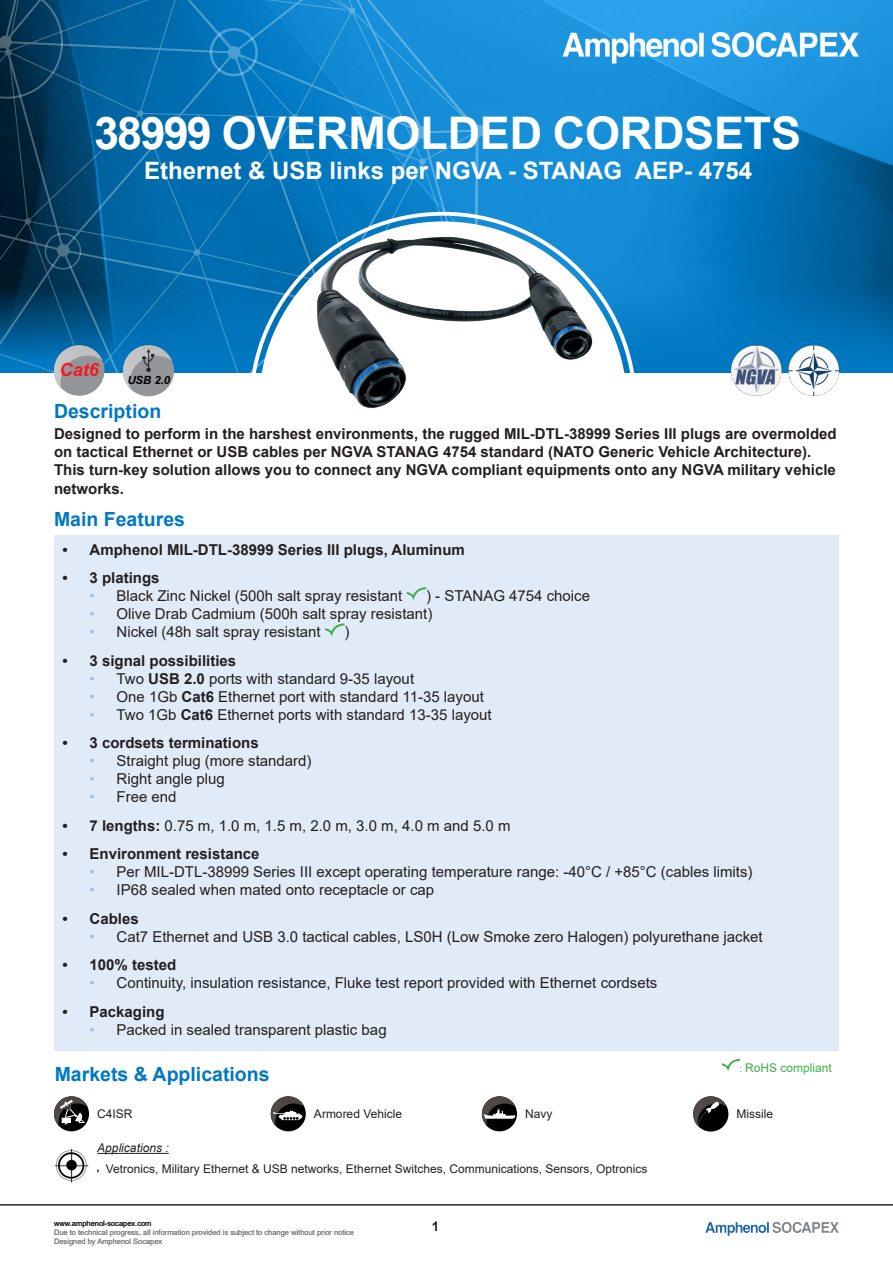
<style>
.page{position:relative;width:893px;height:1263px;background:#fff}
.page>*{position:absolute;margin:0;border:0;box-sizing:border-box;transform-origin:0 0}
.t1{font:700 45px "Arial";letter-spacing:-.005em;color:#fff}
.t2{font:700 24px "Arial";color:#fff}
.t3{font:700 19.5px "Arial";color:#0079c2}
.t4{font:italic 700 18.3px "Arial";color:#ee1d23}
.t5{font:15px "Arial";color:#231f20}
.t6{font:700 15px/18px "Arial";color:#231f20}
.t7{font:700 13.5px "Arial";color:#231f20}
.t8{font:12px "Arial";color:#231f20}
.t9{font:12px "Arial";color:#40ae49}
.t10{font:italic 12px "Arial";color:#231f20}
.t11{font:italic 700 11.4px "Arial";color:#000001}
.t12{font:7.5px/9px "Arial";color:#808285}
.t13{font:7.5px "Arial";color:#231f20}
.s1{color:#a0c0e3}
.s2{font-weight:700}
.s3{font-size:9.6px}
</style>
<div class="page">
<img style="left:705px;top:1222px;width:134px;height:14px">
<svg style="left:481px;top:0;width:412px;height:372px;background:#1688cc"></svg>
<svg style="left:472px;top:124px;width:13px;height:13px"></svg>
<div style="left:263px;top:225px;width:360px;height:361px;background:#fff;border-radius:50%"></div>
<hr style="left:0;top:1204px;width:893px;height:1px;background:#231f20">
<div style="left:54px;top:535px;width:785px;height:516px;background:#e1ebf7"></div>
<svg style="left:406px;top:587px;width:21px;height:13px"></svg>
<svg style="left:325px;top:623px;width:20px;height:13px"></svg>
<img style="left:54px;top:1149px;width:35px;height:34px">
<hr style="left:97px;top:1153px;width:72px;height:1px;background:#231f20">
<div style="left:271px;top:1096px;width:35px;height:35px;background:#000;border-radius:50%"></div>
<svg style="left:271px;top:1096px;width:33px;height:30px"></svg>
<div style="left:54px;top:1096px;width:35px;height:35px;background:#000;border-radius:50%"></div>
<svg style="left:54px;top:1096px;width:34px;height:30px"></svg>
<div style="left:482px;top:1096px;width:35px;height:35px;background:#000;border-radius:50%"></div>
<svg style="left:482px;top:1096px;width:33px;height:30px"></svg>
<div style="left:693px;top:1096px;width:35px;height:35px;background:#000;border-radius:50%"></div>
<svg style="left:693px;top:1096px;width:34px;height:31px"></svg>
<img style="left:731px;top:346px;width:50px;height:50px">
<img style="left:788px;top:345px;width:51px;height:51px;border-radius:25px">
<div style="left:54px;top:345px;width:50px;height:51px;background:#939598;border-radius:50%"></div>
<img style="left:348px;top:217px;width:255px;height:192px">
<svg style="left:721px;top:1058px;width:19px;height:13px"></svg>
<div style="left:123px;top:345px;width:51px;height:51px;background:#939598;border-radius:50%"></div>
<svg style="left:0;top:0;width:481px;height:389px;background:#2f7eaf"></svg>
<img style="left:141px;top:361px;width:15px;height:12px">
<img style="left:141px;top:348px;width:15px;height:13px">
<h1 class="t1" style="left:94px;top:101px;width:709px">38999 OVERMOLDED CORDSETS</h1>
<h2 class="t2" style="left:144px;top:153px;width:610px">Ethernet &amp; USB links per NGVA - STANAG AEP- 4754</h2>
<p class="t4" style="left:60px;top:358px;width:41px">Cat6</p>
<p class="t11" style="left:127px;top:372px;width:44px">USB 2.0</p>
<h3 class="t3" style="left:54px;top:398px;width:109px">Description</h3>
<p class="t6" style="left:54px;top:425px;width:784px">Designed to perform in the harshest environments, the rugged MIL-DTL-38999 Series III plugs are overmolded on tactical Ethernet or USB cables per NGVA STANAG 4754 standard (NATO Generic Vehicle Architecture).<br>This turn-key solution allows you to connect any NGVA compliant equipments onto any NGVA military vehicle networks.</p>
<h3 class="t3" style="left:54px;top:506px;width:133px">Main Features</h3>
<p class="t6" style="left:63px;top:540px;width:404px">• Amphenol MIL-DTL-38999 Series III plugs, Aluminum</p>
<p class="t6" style="left:63px;top:569px;width:99px">• 3 platings</p>
<p class="t5" style="left:90px;top:585px;width:314px"><span class="s1">•</span> Black Zinc Nickel (500h salt spray resistant</p>
<p class="t5" style="left:426px;top:585px;width:165px">) - STANAG 4754 choice</p>
<p class="t5" style="left:89px;top:603px;width:344px"><span class="s1">•</span> Olive Drab Cadmium (500h salt spray resistant)</p>
<p class="t5" style="left:89px;top:621px;width:233px"><span class="s1">•</span> Nickel (48h salt spray resistant</p>
<p class="t5" style="left:344px;top:621px;width:6px">)</p>
<p class="t6" style="left:63px;top:651px;width:175px">• 3 signal possibilities</p>
<p class="t5" style="left:90px;top:668px;width:326px"><span class="s1">•</span> Two <span class="s2">USB 2.0</span> ports with standard 9-35 layout</p>
<p class="t5" style="left:90px;top:686px;width:396px"><span class="s1">•</span> One 1Gb <span class="s2">Cat6</span> Ethernet port with standard 11-35 layout</p>
<p class="t5" style="left:90px;top:704px;width:404px"><span class="s1">•</span> Two 1Gb <span class="s2">Cat6</span> Ethernet ports with standard 13-35 layout</p>
<p class="t6" style="left:63px;top:734px;width:198px">• 3 cordsets terminations</p>
<p class="t5" style="left:90px;top:750px;width:224px"><span class="s1">•</span> Straight plug (more standard)</p>
<p class="t5" style="left:90px;top:768px;width:137px"><span class="s1">•</span> Right angle plug</p>
<p class="t5" style="left:90px;top:786px;width:89px"><span class="s1">•</span> Free end</p>
<p class="t5" style="left:63px;top:815px;width:450px"><span class="s2">• 7 lengths:</span> 0.75 m, 1.0 m, 1.5 m, 2.0 m, 3.0 m, 4.0 m and 5.0 m</p>
<p class="t6" style="left:63px;top:845px;width:199px">• Environment resistance</p>
<p class="t5" style="left:90px;top:861px;width:664px"><span class="s1">•</span> Per MIL-DTL-38999 Series III except operating temperature range: -40°C / +85°C (cables limits)</p>
<p class="t5" style="left:90px;top:879px;width:346px"><span class="s1">•</span> IP68 sealed when mated onto receptacle or cap</p>
<p class="t6" style="left:63px;top:909px;width:78px">• Cables</p>
<p class="t5" style="left:90px;top:926px;width:675px"><span class="s1">•</span> Cat7 Ethernet and USB 3.0 tactical cables, LS0H (Low Smoke zero Halogen) polyurethane jacket</p>
<p class="t6" style="left:63px;top:956px;width:115px">• 100% tested</p>
<p class="t5" style="left:90px;top:972px;width:569px"><span class="s1">•</span> Continuity, insulation resistance, Fluke test report provided with Ethernet cordsets</p>
<p class="t6" style="left:63px;top:1002px;width:104px">• Packaging</p>
<p class="t5" style="left:90px;top:1019px;width:299px"><span class="s1">•</span> Packed in sealed transparent plastic bag</p>
<h3 class="t3" style="left:55px;top:1060px;width:216px">Markets &amp; Applications</h3>
<p class="t9" style="left:740px;top:1059px;width:93px"><span class="s3">:</span> RoHS compliant</p>
<p class="t8" style="left:97px;top:1106px;width:37px">C4ISR</p>
<p class="t8" style="left:314px;top:1106px;width:90px">Armored Vehicle</p>
<p class="t8" style="left:525px;top:1106px;width:29px">Navy</p>
<p class="t8" style="left:736px;top:1106px;width:38px">Missile</p>
<p class="t10" style="left:97px;top:1140px;width:73px">Applications :</p>
<p class="t8" style="left:106px;top:1160px;width:543px">Vetronics, Military Ethernet &amp; USB networks, Ethernet Switches, Communications, Sensors, Optronics</p>
<p class="t13" style="left:54px;top:1218px;width:99px">www.amphenol-socapex.com</p>
<p class="t12" style="left:54px;top:1227px;width:302px">Due to technical progress, all information provided is subject to change without prior notice<br>Designed by Amphenol Socapex</p>
<p class="t7" style="left:432px;top:1216px;width:9px">1</p>
</div>
